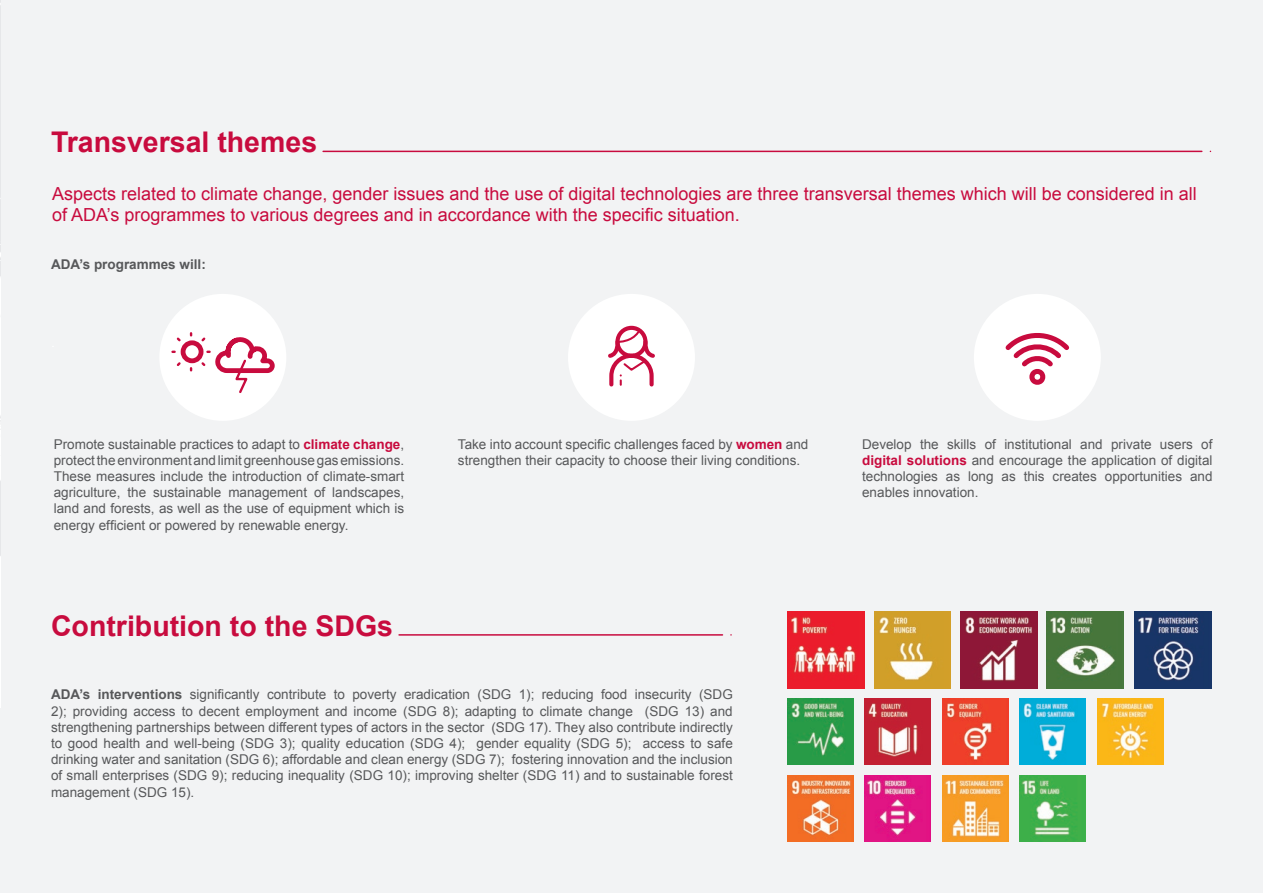
<style>
.page{position:relative;width:1263px;height:893px;background:#f2f3f4}
.page>*{position:absolute;margin:0;border:0;box-sizing:border-box;transform-origin:0 0}
.t1{font:700 28.5px "Arial";color:#c80b3e}
.t2{font:18px/21.6px "Arial";color:#c80b3e}
.t3{font:13.5px/16.2px "Arial";color:#57585a;text-align:justify}
.t4{font:700 13.5px "Arial";color:#57585a}
.s1{font-weight:700;color:#c80b3e}
.s2{font-weight:700}
</style>
<div class="page">
<div style="left:568px;top:294px;width:127px;height:127px;background:#fff;border-radius:50%"></div>
<div style="left:974px;top:294px;width:127px;height:127px;background:#fff;border-radius:50%"></div>
<svg style="left:1005px;top:333px;width:65px;height:52px"></svg>
<svg style="left:0;top:0;width:1px;height:708px"></svg>
<img style="left:787px;top:611px;width:77px;height:77px">
<img style="left:874px;top:611px;width:77px;height:77px">
<img style="left:787px;top:698px;width:66px;height:66px">
<img style="left:865px;top:698px;width:65px;height:66px">
<img style="left:942px;top:698px;width:66px;height:66px">
<img style="left:1020px;top:698px;width:65px;height:66px">
<img style="left:1097px;top:698px;width:66px;height:66px">
<img style="left:960px;top:611px;width:77px;height:77px">
<img style="left:787px;top:776px;width:66px;height:65px">
<img style="left:865px;top:776px;width:65px;height:65px">
<img style="left:942px;top:776px;width:66px;height:65px">
<img style="left:1047px;top:611px;width:77px;height:77px">
<img style="left:1020px;top:776px;width:65px;height:65px">
<img style="left:1135px;top:611px;width:76px;height:77px">
<hr style="left:399px;top:634px;width:323px;height:2px;background:#c80b3e">
<hr style="left:323px;top:151px;width:879px;height:1px;background:#c80b3e">
<svg style="left:608px;top:325px;width:47px;height:62px"></svg>
<div style="left:159px;top:294px;width:127px;height:127px;background:#fff;border-radius:50%"></div>
<svg style="left:171px;top:332px;width:104px;height:61px"></svg>
<h1 class="t1" style="left:51px;top:123px;width:268px">Transversal themes</h1>
<h2 class="t2" style="left:52px;top:183px;width:1146px">Aspects related to climate change, gender issues and the use of digital technologies are three transversal themes which will be considered in all of ADA’s programmes to various degrees and in accordance with the specific situation.</h2>
<p class="t4" style="left:51px;top:255px;width:156px">ADA’s programmes will:</p>
<p class="t3" style="left:54px;top:436px;width:352px">Promote sustainable practices to adapt to <span class="s1">climate change</span>, protect the environment and limit greenhouse gas emissions.<br>These measures include the introduction of climate-smart agriculture, the sustainable management of landscapes, land and forests, as well as the use of equipment which is energy efficient or powered by renewable energy.</p>
<p class="t3" style="left:458px;top:436px;width:352px">Take into account specific challenges faced by <span class="s1">women</span> and strengthen their capacity to choose their living conditions.</p>
<p class="t3" style="left:862px;top:436px;width:352px">Develop the skills of institutional and private users of <span class="s1">digital solutions</span> and encourage the application of digital technologies as long as this creates opportunities and enables innovation.</p>
<h1 class="t1" style="left:51px;top:607px;width:343px">Contribution to the SDGs</h1>
<p class="t3" style="left:51px;top:687px;width:683px"><span class="s2">ADA’s interventions</span> significantly contribute to poverty eradication (SDG 1); reducing food insecurity (SDG 2); providing access to decent employment and income (SDG 8); adapting to climate change (SDG 13) and strengthening partnerships between different types of actors in the sector (SDG 17). They also contribute indirectly to good health and well-being (SDG 3); quality education (SDG 4); gender equality (SDG 5); access to safe drinking water and sanitation (SDG 6); affordable and clean energy (SDG 7); fostering innovation and the inclusion of small enterprises (SDG 9); reducing inequality (SDG 10); improving shelter (SDG 11) and to sustainable forest management (SDG 15).</p>
</div>
